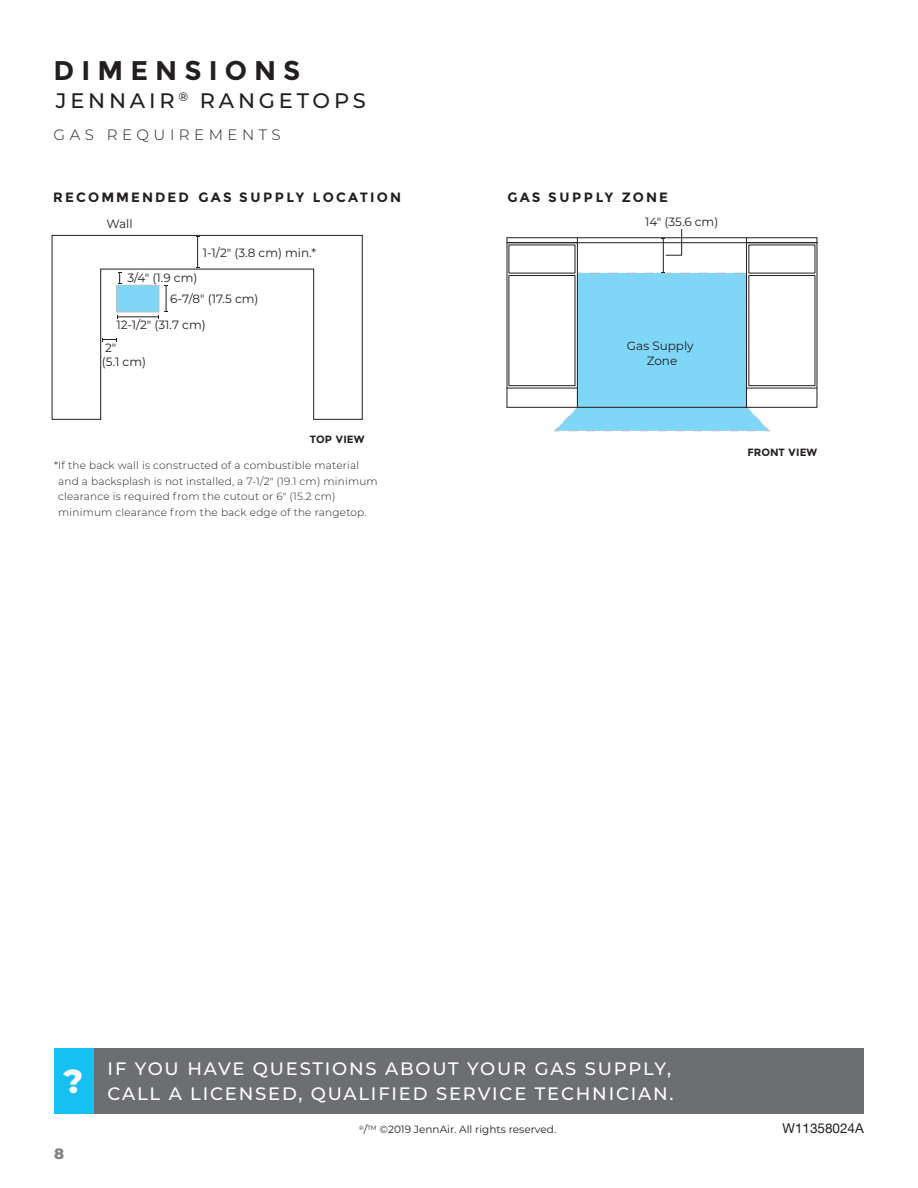
<style>
.page{position:relative;width:918px;height:1188px;background:#fff}
.page>*{position:absolute;margin:0;border:0;box-sizing:border-box;transform-origin:0 0}
.t1{font:700 27px "Montserrat";color:#231f20}
.t2{font:500 21px "Montserrat";letter-spacing:.18em;color:#231f20}
.t3{font:500 18px/25.5px "Montserrat";letter-spacing:.1em;color:#fff;text-align:right}
.t4{font:300 15px "Montserrat";letter-spacing:.3em;color:#231f20}
.t5{font:800 15px "Montserrat";color:#808285}
.t6{font:700 13.5px "Montserrat";letter-spacing:.16em;color:#231f20}
.t7{font:13.5px "Helvetica Neue";color:#231f20}
.t8{font:12px/14.4px "Montserrat";color:#231f20;text-align:center}
.t9{font:300 10.5px/15.6px "Montserrat";letter-spacing:.02em;color:#231f20}
.t10{font:10.5px "Montserrat";color:#231f20}
.t11{font:700 10.5px "Montserrat";color:#231f20}
</style>
<div class="page">
<svg style="left:770px;top:242px;width:48px;height:166px"></svg>
<hr style="left:507px;top:237px;width:310px;height:1px;background:#231f20">
<svg style="left:506px;top:229px;width:264px;height:202px"></svg>
<svg style="left:51px;top:235px;width:312px;height:185px"></svg>
<div style="left:117px;top:285px;width:42px;height:27px;background:#80d6f7"></div>
<svg style="left:118px;top:272px;width:3px;height:12px"></svg>
<hr style="left:117px;top:316px;width:42px;height:1px;background:#231f20">
<svg style="left:158px;top:285px;width:10px;height:34px"></svg>
<svg style="left:102px;top:338px;width:15px;height:3px"></svg>
<hr style="left:197px;top:237px;width:1px;height:30px;background:#231f20">
<div style="left:94px;top:1049px;width:770px;height:65px;background:#6d6e71"></div>
<div style="left:54px;top:1049px;width:40px;height:65px;background:#17c0f2"></div>
<h1 class="t1" style="left:54px;top:59px;width:248px">D I M E N S I O N S</h1>
<h2 class="t2" style="left:56px;top:93px;width:312px">JENNAIR <sup>®</sup> RANGETOPS</h2>
<h3 class="t4" style="left:54px;top:127px;width:229px">GAS REQUIREMENTS</h3>
<p class="t6" style="left:53px;top:192px;width:349px">RECOMMENDED GAS SUPPLY LOCATION</p>
<p class="t6" style="left:508px;top:192px;width:162px">GAS SUPPLY ZONE</p>
<p class="t8" style="left:107px;top:217px;width:28px">Wall</p>
<p class="t8" style="left:203px;top:246px;width:115px">1-1/2" (3.8 cm) min.*</p>
<p class="t8" style="left:127px;top:271px;width:71px">3/4" (1.9 cm)</p>
<p class="t8" style="left:170px;top:292px;width:90px">6-7/8" (17.5 cm)</p>
<p class="t8" style="left:116px;top:318px;width:91px">12-1/2" (31.7 cm)</p>
<p class="t8" style="left:102px;top:341px;width:46px;text-align:left">2"<br>(5.1 cm)</p>
<p class="t11" style="left:310px;top:435px;width:56px">TOP VIEW</p>
<p class="t9" style="left:58px;top:458px;width:321px;text-indent:-4px">*If the back wall is constructed of a combustible material and a backsplash is not installed, a 7-1/2" (19.1 cm) minimum clearance is required from the cutout or 6" (15.2 cm) minimum clearance from the back edge of the rangetop.</p>
<p class="t8" style="left:645px;top:215px;width:75px">14" (35.6 cm)</p>
<p class="t8" style="left:627px;top:339px;width:68px">Gas Supply<br>Zone</p>
<p class="t11" style="left:747px;top:448px;width:72px">FRONT VIEW</p>
<h3 class="t3" style="left:64px;top:1057px;width:612px">IF YOU HAVE QUESTIONS ABOUT YOUR GAS SUPPLY,<br><sup>?</sup> CALL A LICENSED, QUALIFIED SERVICE TECHNICIAN.</h3>
<h3 class="t5" style="left:54px;top:1145px;width:12px">8</h3>
<p class="t10" style="left:359px;top:1124px;width:199px"><sup>®</sup>/<sup>TM</sup> ©2019 JennAir. All rights reserved.</p>
<p class="t7" style="left:783px;top:1120px;width:83px">W11358024A</p>
</div>
